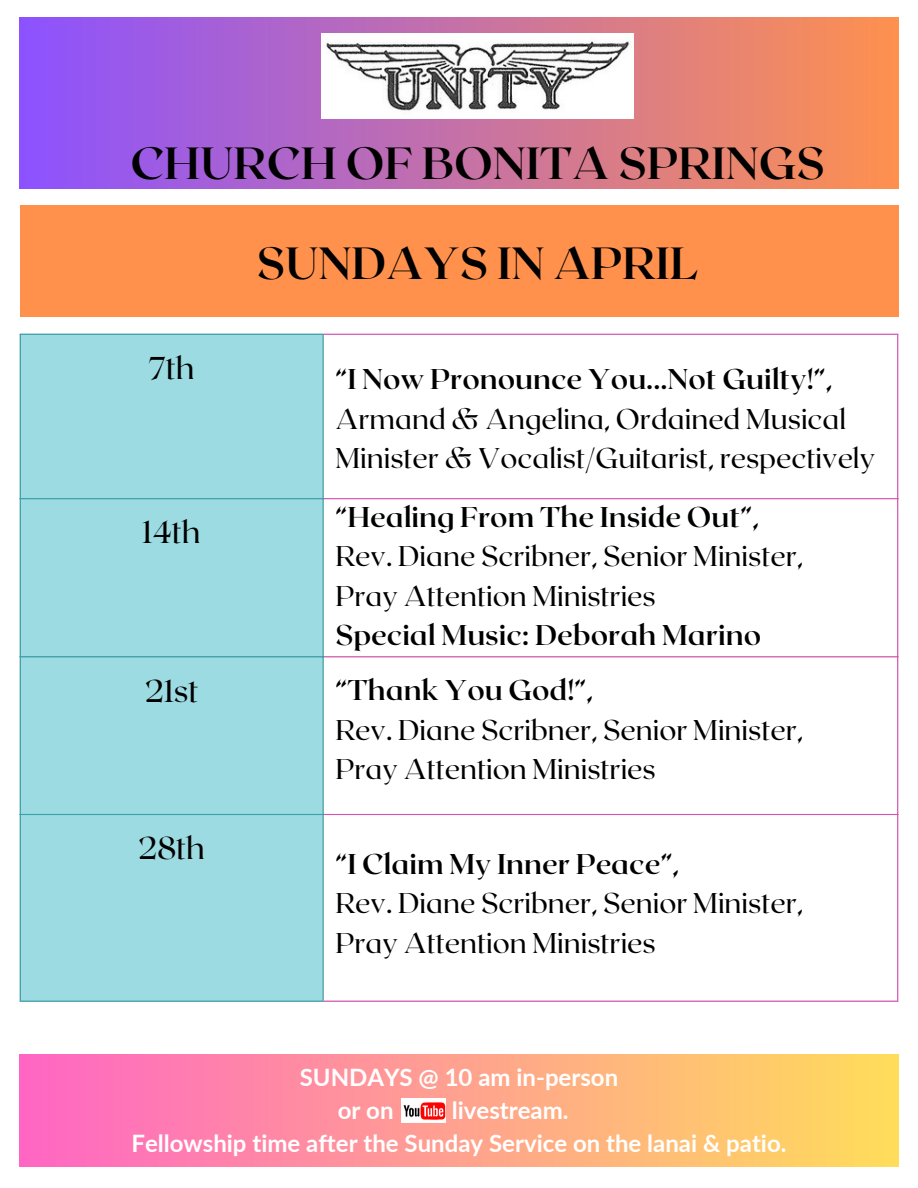
<style>
.page{position:relative;width:918px;height:1188px;background:#fff}
.page>*{position:absolute;margin:0;border:0;box-sizing:border-box;transform-origin:0 0}
.t1{font:700 45px "Roxborough CF";color:#000}
.t2{font:31.5px "Roxborough CF";color:#000}
.t3{font:28.5px/39.3px "Roxborough CF";color:#000}
.t4{font:700 24px "Lato";color:#fff}
.s1{font-weight:700}
</style>
<div class="page">
<div style="left:20px;top:205px;width:878px;height:112px;background:#ff914d"></div>
<div style="left:20px;top:17px;width:878px;height:171px;background:linear-gradient(to right,#8c52ff,#fe914f)"></div>
<img style="left:322px;top:33px;width:311px;height:86px">
<div style="left:21px;top:335px;width:301px;height:666px;background:#9cdbe1"></div>
<svg style="left:324px;top:499px;width:573px;height:502px"></svg>
<hr style="left:20px;top:335px;width:1px;height:666px;background:#3ba2ad">
<hr style="left:322px;top:335px;width:2px;height:666px;background:#3ba2ad">
<hr style="left:20px;top:334px;width:304px;height:1px;background:#3ba2ad">
<hr style="left:20px;top:498px;width:304px;height:1px;background:#3ba2ad">
<hr style="left:20px;top:656px;width:304px;height:1px;background:#3ba2ad">
<hr style="left:20px;top:814px;width:304px;height:1px;background:#3ba2ad">
<hr style="left:20px;top:1001px;width:304px;height:1px;background:#3ba2ad">
<hr style="left:897px;top:335px;width:1px;height:666px;background:#d854b3">
<hr style="left:324px;top:334px;width:574px;height:1px;background:#d854b3">
<hr style="left:324px;top:498px;width:574px;height:1px;background:#d854b3">
<hr style="left:324px;top:656px;width:574px;height:1px;background:#d854b3">
<hr style="left:324px;top:814px;width:574px;height:1px;background:#d854b3">
<hr style="left:324px;top:1001px;width:574px;height:1px;background:#d854b3">
<div style="left:20px;top:1055px;width:878px;height:111px;background:linear-gradient(to right,#ff66c4,#ffdd5a)"></div>
<img style="left:402px;top:1098px;width:44px;height:25px">
<h2 class="t1" style="left:130px;top:134px;width:696px">CHURCH OF BONITA SPRINGS</h2>
<h1 class="t2" style="left:149px;top:347px;width:48px">7th</h1>
<h1 class="t2" style="left:143px;top:512px;width:59px">14th</h1>
<p class="t2" style="left:145px;top:670px;width:55px">21st</p>
<p class="t2" style="left:138px;top:828px;width:68px">28th</p>
<p class="t1" style="left:257px;top:234px;width:443px">SUNDAYS IN APRIL</p>
<p class="t3" style="left:336px;top:358px;width:541px"><span class="s1">“I Now Pronounce You...Not Guilty!”,<br></span>Armand &amp; Angelina, Ordained Musical<br>Minister &amp; Vocalist/Guitarist, respectively</p>
<p class="t3" style="left:336px;top:496px;width:469px"><span class="s1">“Healing From The Inside Out”,<br></span>Rev. Diane Scribner, Senior Minister,<br>Pray Attention Ministries<br><span class="s1">Special Music: Deborah Marino</span></p>
<p class="t3" style="left:336px;top:669px;width:469px"><span class="s1">“Thank You God!”,<br></span>Rev. Diane Scribner, Senior Minister,<br>Pray Attention Ministries</p>
<p class="t3" style="left:336px;top:843px;width:469px"><span class="s1">“I Claim My Inner Peace”,<br></span>Rev. Diane Scribner, Senior Minister,<br>Pray Attention Ministries</p>
<h2 class="t4" style="left:300px;top:1063px;width:320px">SUNDAYS @ 10 am in-person</h2>
<h2 class="t4" style="left:338px;top:1095px;width:57px">or on</h2>
<h2 class="t4" style="left:452px;top:1095px;width:118px">livestream.</h2>
<h2 class="t4" style="left:131px;top:1128px;width:657px">Fellowship time after the Sunday Service on the lanai &amp; patio.</h2>
</div>
